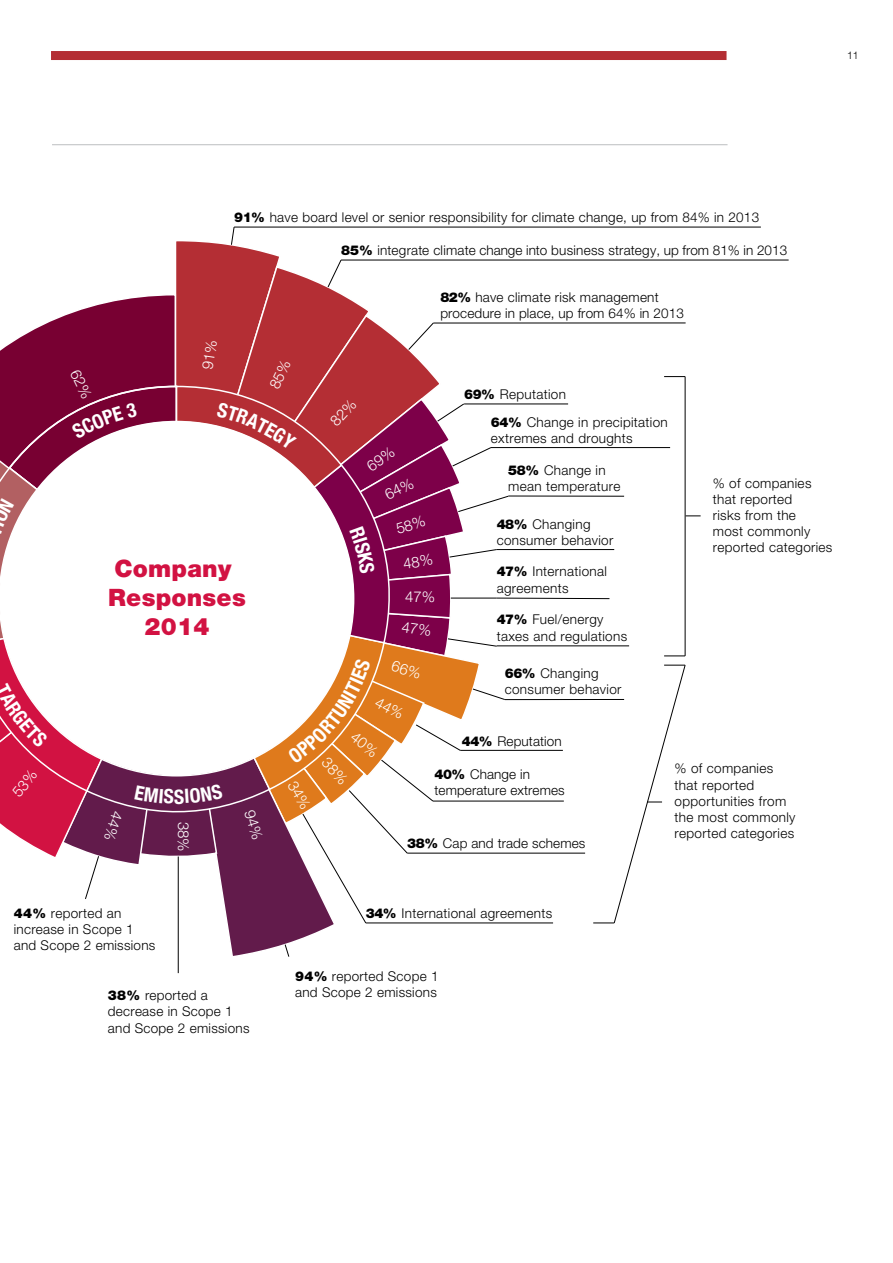
<style>
.page{position:relative;width:893px;height:1263px;background:#fff}
.page>*{position:absolute;margin:0;border:0;box-sizing:border-box;transform-origin:0 0}
.t1{font:900 24px/28.8px "Helvetica Neue LT Pro";letter-spacing:.01em;color:#d21242;text-align:center}
.t2{font:300 15px "Helvetica Neue LT Pro";color:#fff}
.t3{font:300 13.5px/16.2px "Helvetica Neue LT Pro";letter-spacing:.025em;color:#000}
.t4{font:300 10.5px "Helvetica Neue";color:#000}
.s1{font-weight:900}
</style>
<div class="page">
<hr style="left:52px;top:144px;width:675px;height:1px;background:#bcbec0">
<div style="left:51px;top:51px;width:675px;height:9px;background:#b42e34"></div>
<svg style="left:177px;top:924px;width:157px;height:34px"></svg>
<hr style="left:178px;top:856px;width:1px;height:117px;background:#000">
<svg style="left:285px;top:944px;width:4px;height:13px"></svg>
<hr style="left:234px;top:227px;width:527px;height:1px;background:#000">
<hr style="left:341px;top:260px;width:448px;height:1px;background:#000">
<svg style="left:0;top:227px;width:701px;height:697px"></svg>
<p class="t4" style="left:847px;top:46px;width:13px">11</p>
<p class="t3" style="left:234px;top:208px;width:527px"><span class="s1">91%</span> have board level or senior responsibility for climate change, up from 84% in 2013</p>
<p class="t3" style="left:341px;top:242px;width:448px"><span class="s1">85%</span> integrate climate change into business strategy, up from 81% in 2013</p>
<h1 class="t1" style="left:108px;top:554px;width:139px">Company<br>Responses<br>2014</h1>
<p class="t2" style="left:193px;top:821px;width:32px;rotate:90deg">38%</p>
<p class="t3" style="left:14px;top:905px;width:143px"><span class="s1">44%</span> reported an increase in Scope 1 and Scope 2 emissions</p>
<p class="t3" style="left:440px;top:289px;width:245px"><span class="s1">82%</span> have climate risk management procedure in place, up from 64% in 2013</p>
<p class="t2" style="left:405px;top:588px;width:32px">47%</p>
<p class="t3" style="left:491px;top:380px;width:178px;line-height:27.9px;text-indent:-27px"><span class="s1">69%</span> Reputation<br><span class="s1">64%</span> Change in precipitation</p>
<p class="t3" style="left:491px;top:430px;width:143px">extremes and droughts</p>
<p class="t3" style="left:508px;top:462px;width:114px"><span class="s1">58%</span> Change in mean temperature</p>
<p class="t3" style="left:497px;top:515px;width:118px"><span class="s1">48%</span> Changing consumer behavior</p>
<p class="t3" style="left:497px;top:563px;width:112px"><span class="s1">47%</span> International agreements</p>
<p class="t3" style="left:497px;top:611px;width:132px"><span class="s1">47%</span> Fuel/energy taxes and regulations</p>
<p class="t3" style="left:505px;top:665px;width:118px"><span class="s1">66%</span> Changing consumer behavior</p>
<p class="t3" style="left:713px;top:474px;width:121px">% of companies that reported<br>risks from the<br>most commonly reported categories</p>
<p class="t3" style="left:462px;top:733px;width:102px"><span class="s1">44%</span> Reputation</p>
<p class="t3" style="left:434px;top:766px;width:132px"><span class="s1">40%</span> Change in temperature extremes</p>
<p class="t3" style="left:407px;top:835px;width:180px"><span class="s1">38%</span> Cap and trade schemes</p>
<p class="t3" style="left:366px;top:905px;width:188px"><span class="s1">34%</span> International agreements</p>
<p class="t3" style="left:295px;top:967px;width:145px"><span class="s1">94%</span> reported Scope 1</p>
<p class="t3" style="left:675px;top:760px;width:122px">% of companies that reported opportunities from the most commonly reported categories</p>
<p class="t3" style="left:108px;top:987px;width:101px"><span class="s1">38%</span> reported a</p>
<p class="t3" style="left:295px;top:984px;width:143px">and Scope 2 emissions</p>
<p class="t3" style="left:108px;top:1003px;width:143px">decrease in Scope 1 and Scope 2 emissions</p>
</div>
